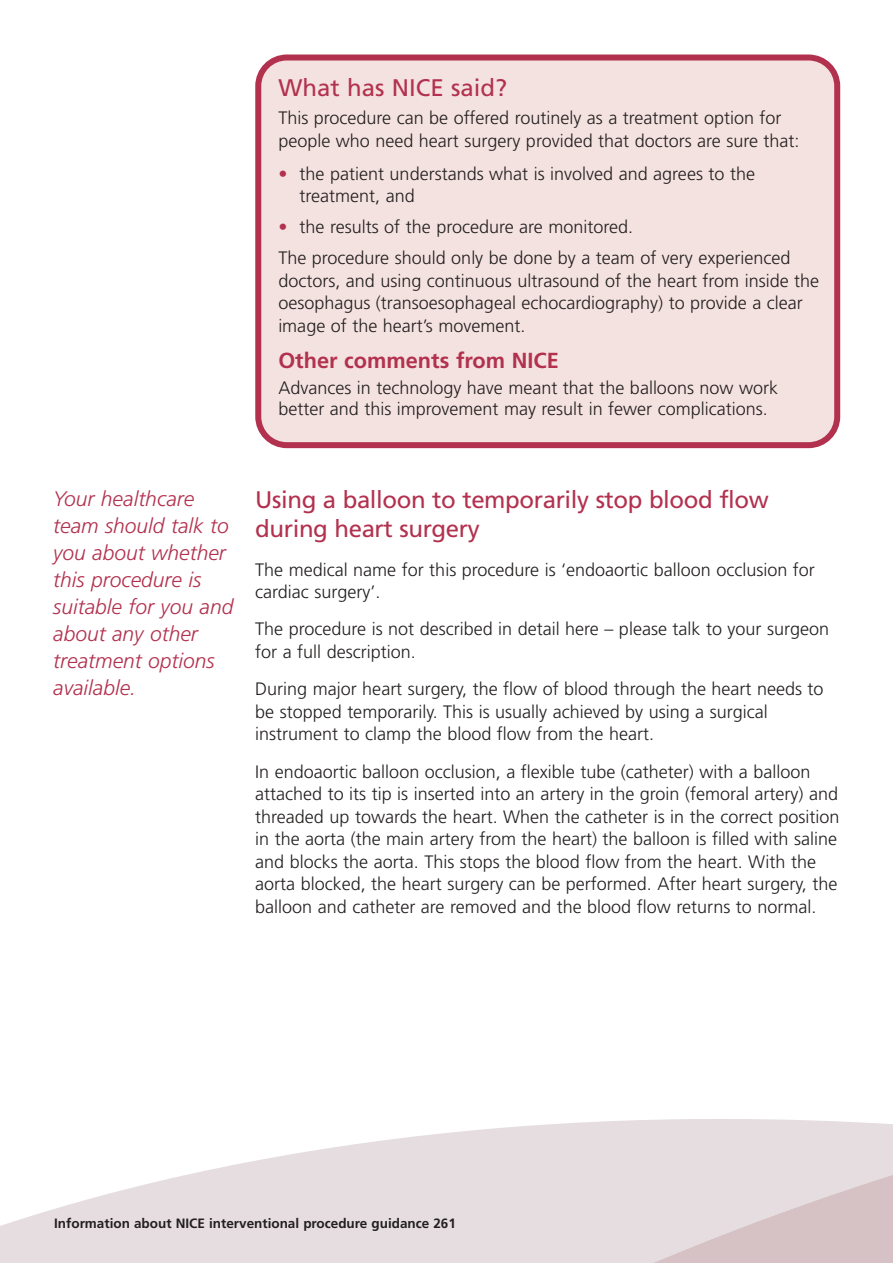
<style>
.page{position:relative;width:893px;height:1263px;background:#fff}
.page>*{position:absolute;margin:0;border:0;box-sizing:border-box;transform-origin:0 0}
.t1{font:24px/28.5px "Frutiger";letter-spacing:-.015em;color:#b2314e}
.t2{font:700 21.75px "Frutiger";color:#b2314e}
.t3{font:italic 300 21px/27px "Frutiger";color:#b2314e}
.t4{font:300 18px/22.5px "Frutiger";color:#231f1f}
.t5{font:700 13.5px "Frutiger";color:#231f1f}
.s1{color:#b2314e}
.s2{font-weight:400}
</style>
<div class="page">
<svg style="left:421px;top:1119px;width:471px;height:17px;fill:#e5dde0"></svg>
<svg style="left:0;top:1136px;width:892px;height:127px;background:#e7dfe1"></svg>
<div style="left:255px;top:55px;width:585px;height:393px;background:#f4e2e0"></div>
<h1 class="t1" style="left:278px;top:75px;width:230px">What has NICE said?</h1>
<p class="t4" style="left:278px;top:108px;width:523px">This procedure can be offered routinely as a treatment option for people who need heart surgery provided that doctors are sure that:</p>
<p class="t4" style="left:299px;top:164px;width:457px;text-indent:-21px"><span class="s1">•</span> the patient understands what is involved and agrees to the treatment, and</p>
<p class="t4" style="left:278px;top:213px;width:513px;line-height:31px"><span class="s1">•</span> the results of the procedure are monitored.<br>The procedure should only be done by a team of very experienced</p>
<p class="t4" style="left:278px;top:271px;width:542px">doctors, and using continuous ultrasound of the heart from inside the oesophagus (transoesophageal echocardiography) to provide a clear image of the heart’s movement.</p>
<p class="t2" style="left:278px;top:351px;width:282px">Other comments from NICE</p>
<p class="t4" style="left:278px;top:379px;width:501px;line-height:21px">Advances in technology have meant that the balloons now work better and this improvement may result in fewer complications.</p>
<p class="t3" style="left:53px;top:487px;width:182px">Your healthcare team should talk to you about whether this procedure is suitable for you and about any other treatment options available.</p>
<h1 class="t1" style="left:255px;top:487px;width:515px">Using a balloon to temporarily stop blood flow during heart surgery</h1>
<p class="t4" style="left:255px;top:559px;width:561px">The medical name for this procedure is ‘endoaortic balloon occlusion for cardiac surgery’.</p>
<p class="t4" style="left:255px;top:619px;width:575px">The procedure is not described in detail here – please talk to your surgeon for a full description.</p>
<p class="t4" style="left:255px;top:679px;width:570px">During major heart surgery, the flow of blood through the heart needs to be stopped temporarily. This is usually achieved by using a surgical instrument to clamp the blood flow from the heart.</p>
<p class="t4" style="left:255px;top:762px;width:585px">In endoaortic balloon occlusion, a flexible tube (catheter) with a balloon attached to its tip is inserted into an artery in the groin (femoral artery) and threaded up towards the heart. When the catheter is in the correct position in the aorta (the main artery from the heart) the balloon is filled with saline and blocks the aorta. This stops the blood flow from the heart. With the aorta blocked, the heart surgery can be performed. After heart surgery, the balloon and catheter are removed and the blood flow returns to normal.</p>
<p class="t5" style="left:54px;top:1218px;width:403px">Information about NICE interventional procedure guidance 261</p>
<p class="t5" style="left:55px;top:1218px;width:419px"><span class="s2">2</span> Information about NICE interventional procedure guidance xxx</p>
</div>
